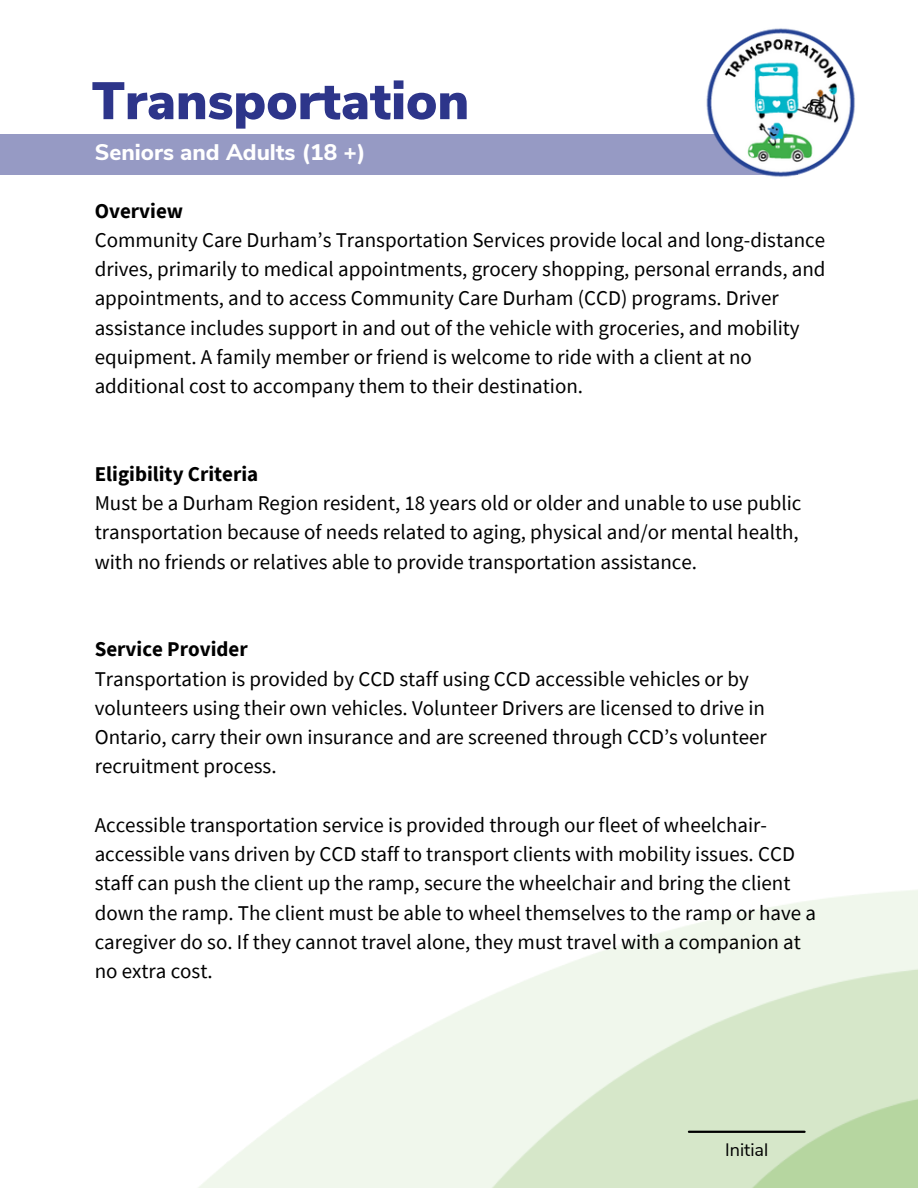
<style>
.page{position:relative;width:918px;height:1188px;background:#fff}
.page>*{position:absolute;margin:0;border:0;box-sizing:border-box;transform-origin:0 0}
.t1{font:900 52.5px "Nunito Sans";color:#2d358a}
.t2{font:800 22.5px "Nunito Sans";color:#fff}
.t3{font:21px/29.2px "Source Sans Pro";color:#000}
.t4{font:18px "Nunito Sans";color:#000}
.s1{font-weight:700}
</style>
<div class="page">
<img style="left:198px;top:890px;width:720px;height:298px">
<div style="left:0;top:134px;width:798px;height:40px;background:#969ac4"></div>
<img style="left:695px;top:28px;width:160px;height:149px">
<hr style="left:689px;top:1131px;width:116px;height:2px;background:#000">
<h3 class="t1" style="left:92px;top:66px;width:379px">Transportation</h3>
<p class="t2" style="left:95px;top:137px;width:272px">Seniors and Adults (18 +)</p>
<h1 class="t3" style="left:95px;top:196px;width:732px"><span class="s1">Overview<br></span>Community Care Durham’s Transportation Services provide local and long-distance drives, primarily to medical appointments, grocery shopping, personal errands, and appointments, and to access Community Care Durham (CCD) programs. Driver assistance includes support in and out of the vehicle with groceries, and mobility equipment. A family member or friend is welcome to ride with a client at no additional cost to accompany them to their destination.</h1>
<h2 class="t3" style="left:95px;top:459px;width:708px"><span class="s1">Eligibility Criteria<br></span>Must be a Durham Region resident, 18 years old or older and unable to use public transportation because of needs related to aging, physical and/or mental health, with no friends or relatives able to provide transportation assistance.</h2>
<h3 class="t3" style="left:95px;top:634px;width:674px"><span class="s1">Service Provider<br></span>Transportation is provided by CCD staff using CCD accessible vehicles or by volunteers using their own vehicles. Volunteer Drivers are licensed to drive in Ontario, carry their own insurance and are screened through CCD’s volunteer recruitment process.</h3>
<h3 class="t3" style="left:95px;top:810px;width:723px">Accessible transportation service is provided through our fleet of wheelchair&shy;accessible vans driven by CCD staff to transport clients with mobility issues. CCD staff can push the client up the ramp, secure the wheelchair and bring the client down the ramp. The client must be able to wheel themselves to the ramp or have a caregiver do so. If they cannot travel alone, they must travel with a companion at no extra cost.</h3>
<p class="t4" style="left:725px;top:1138px;width:45px">Initial</p>
</div>
